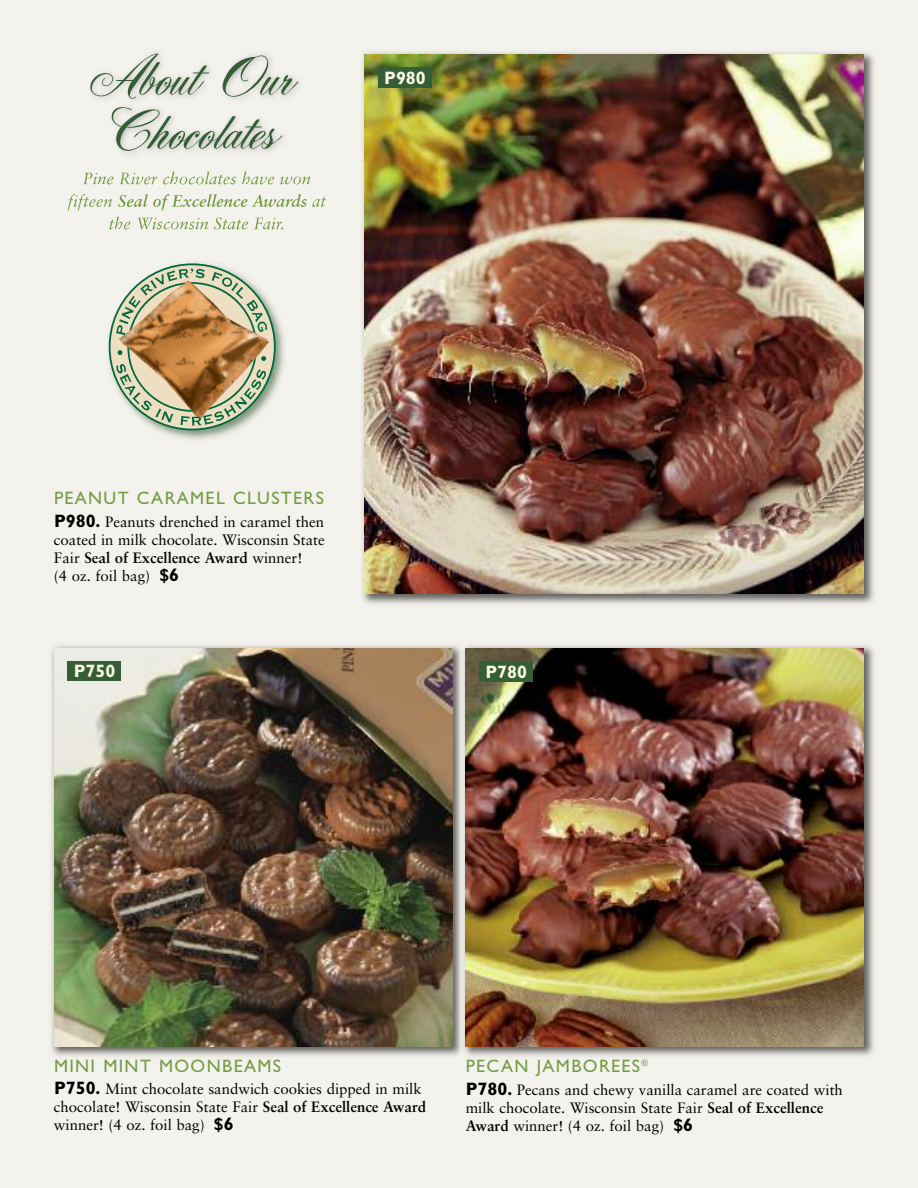
<style>
.page{position:relative;width:918px;height:1188px;background:#f4f2ec}
.page>*{position:absolute;margin:0;border:0;box-sizing:border-box;transform-origin:0 0}
.t1{font:60px/54px "Yonkers";color:#345d38}
.t2{font:18px "Gill Sans";letter-spacing:.075em;color:#769c46}
.t3{font:700 18px "Gill Sans";color:#fafae1}
.t4{font:15px/18px "Sabon";color:#000}
.s1{font-family:"Gill Sans";font-weight:700;font-size:18px}
.s2{font-weight:700}
</style>
<div class="page">
<img style="left:108px;top:262px;width:176px;height:178px">
<svg style="left:110px;top:264px;width:165px;height:166px"></svg>
<img style="left:119px;top:281px;width:150px;height:139px">
<svg style="left:116px;top:268px;width:89px;height:67px;background:#bfac85"></svg>
<svg style="left:211px;top:272px;width:56px;height:60px;background:#c0be9f"></svg>
<svg style="left:118px;top:350px;width:5px;height:5px"></svg>
<svg style="left:116px;top:364px;width:57px;height:59px;background:#c3c4a7"></svg>
<svg style="left:180px;top:369px;width:86px;height:57px;background:#a39872"></svg>
<svg style="left:261px;top:356px;width:5px;height:5px"></svg>
<img style="left:67px;top:53px;width:244px;height:177px">
<img style="left:83px;top:173px;width:67px;height:11px">
<img style="left:68px;top:194px;width:44px;height:16px">
<img style="left:118px;top:194px;width:87px;height:17px">
<img style="left:312px;top:197px;width:14px;height:10px">
<img style="left:109px;top:217px;width:77px;height:12px">
<img style="left:362px;top:52px;width:512px;height:552px">
<img style="left:364px;top:54px;width:500px;height:540px">
<div style="left:378px;top:68px;width:54px;height:20px;background:#345d38"></div>
<img style="left:51px;top:645px;width:823px;height:411px">
<img style="left:54px;top:648px;width:398px;height:398px">
<div style="left:68px;top:661px;width:54px;height:20px;background:#345d38"></div>
<img style="left:466px;top:648px;width:398px;height:398px">
<div style="left:479px;top:662px;width:54px;height:20px;background:#345d38"></div>
<h1 class="t1" style="left:94px;top:55px;width:208px">About Our<br>Chocolates</h1>
<p class="t3" style="left:384px;top:71px;width:43px">P980</p>
<p class="t2" style="left:54px;top:491px;width:272px">PEANUT CARAMEL CLUSTERS</p>
<p class="t4" style="left:54px;top:514px;width:272px"><span class="s1">P980.</span> Peanuts drenched in caramel then coated in milk chocolate. Wisconsin State Fair <span class="s2">Seal of Excellence Award</span> winner!<br>(4 oz. foil bag) <span class="s1">$6</span></p>
<p class="t3" style="left:74px;top:664px;width:43px">P750</p>
<p class="t3" style="left:485px;top:665px;width:43px">P780</p>
<p class="t2" style="left:54px;top:1059px;width:229px">MINI MINT MOONBEAMS</p>
<p class="t4" style="left:54px;top:1081px;width:374px"><span class="s1">P750.</span> Mint chocolate sandwich cookies dipped in milk chocolate! Wisconsin State Fair <span class="s2">Seal of Excellence Award </span>winner! (4 oz. foil bag) <span class="s1">$6</span></p>
<p class="t2" style="left:466px;top:1059px;width:184px">PECAN JAMBOREES<sup>®</sup></p>
<p class="t4" style="left:466px;top:1082px;width:379px"><span class="s1">P780.</span> Pecans and chewy vanilla caramel are coated with milk chocolate. Wisconsin State Fair <span class="s2">Seal of Excellence<br>Award</span> winner! (4 oz. foil bag) <span class="s1">$6</span></p>
</div>
